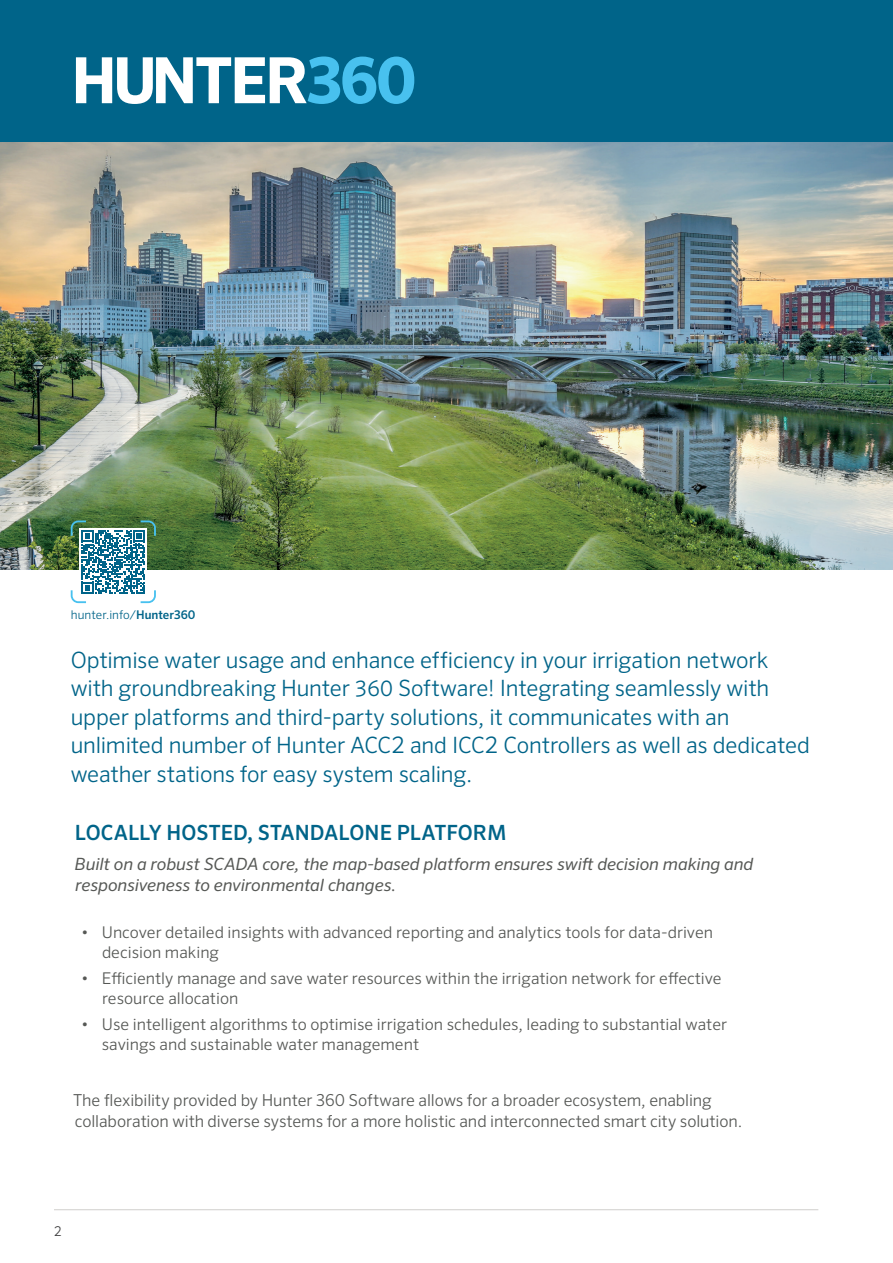
<style>
.page{position:relative;width:893px;height:1263px;background:#fff}
.page>*{position:absolute;margin:0;border:0;box-sizing:border-box;transform-origin:0 0}
.t1{font:700 63.75px "Sero Pro";letter-spacing:-.04em;color:#fff}
.t2{font:300 22.5px/28.5px "Sero Pro";letter-spacing:-.01em;color:#006489}
.t3{font:500 21px "Sero Pro";color:#006489}
.t4{font:italic 16.95px/21px "Sero Pro";letter-spacing:-.01em;color:#565855}
.t5{font:300 16.5px/21px "Sero Pro";letter-spacing:-.005em;color:#565855}
.t6{font:300 16.2px/19.8px "Sero Pro";color:#565855}
.t7{font:300 13.5px "Sero Pro";color:#3e3e3f}
.t8{font:300 12px "Sero Pro";color:#006489}
.s1{color:#48c1ef}
.s2{font-weight:500}
.s3{font-size:24px}
</style>
<div class="page">
<hr style="left:54px;top:1209px;width:764px;height:1px;background:#d0cecc">
<img style="left:0;top:141px;width:893px;height:429px">
<div style="left:0;top:0;width:893px;height:141px;background:#006489"></div>
<svg style="left:71px;top:520px;width:85px;height:83px"></svg>
<h1 class="t1" style="left:71px;top:42px;width:347px">HUNTER<span class="s1">360</span></h1>
<p class="t8" style="left:71px;top:608px;width:126px">hunter.info/<span class="s2">Hunter360</span></p>
<p class="t2" style="left:71px;top:645px;width:741px">Optimise water usage and enhance efficiency in your irrigation network with groundbreaking Hunter 360 Software! Integrating seamlessly with upper platforms and third-party solutions, it communicates with an unlimited number of Hunter ACC<span class="s3">2</span> and ICC<span class="s3">2</span> Controllers as well as dedicated weather stations for easy system scaling.</p>
<p class="t3" style="left:75px;top:820px;width:433px">LOCALLY HOSTED, STANDALONE PLATFORM</p>
<p class="t4" style="left:75px;top:853px;width:680px">Built on a robust SCADA core, the map-based platform ensures swift decision making and responsiveness to environmental changes.</p>
<p class="t6" style="left:102px;top:922px;width:613px;text-indent:-21px">• Uncover detailed insights with advanced reporting and analytics tools for data-driven decision making</p>
<p class="t6" style="left:102px;top:968px;width:621px;text-indent:-21px">• Efficiently manage and save water resources within the irrigation network for effective resource allocation</p>
<p class="t6" style="left:102px;top:1014px;width:627px;text-indent:-21px">• Use intelligent algorithms to optimise irrigation schedules, leading to substantial water savings and sustainable water management</p>
<p class="t5" style="left:73px;top:1089px;width:671px">The flexibility provided by Hunter 360 Software allows for a broader ecosystem, enabling collaboration with diverse systems for a more holistic and interconnected smart city solution.</p>
<p class="t7" style="left:54px;top:1223px;width:9px">2</p>
</div>
